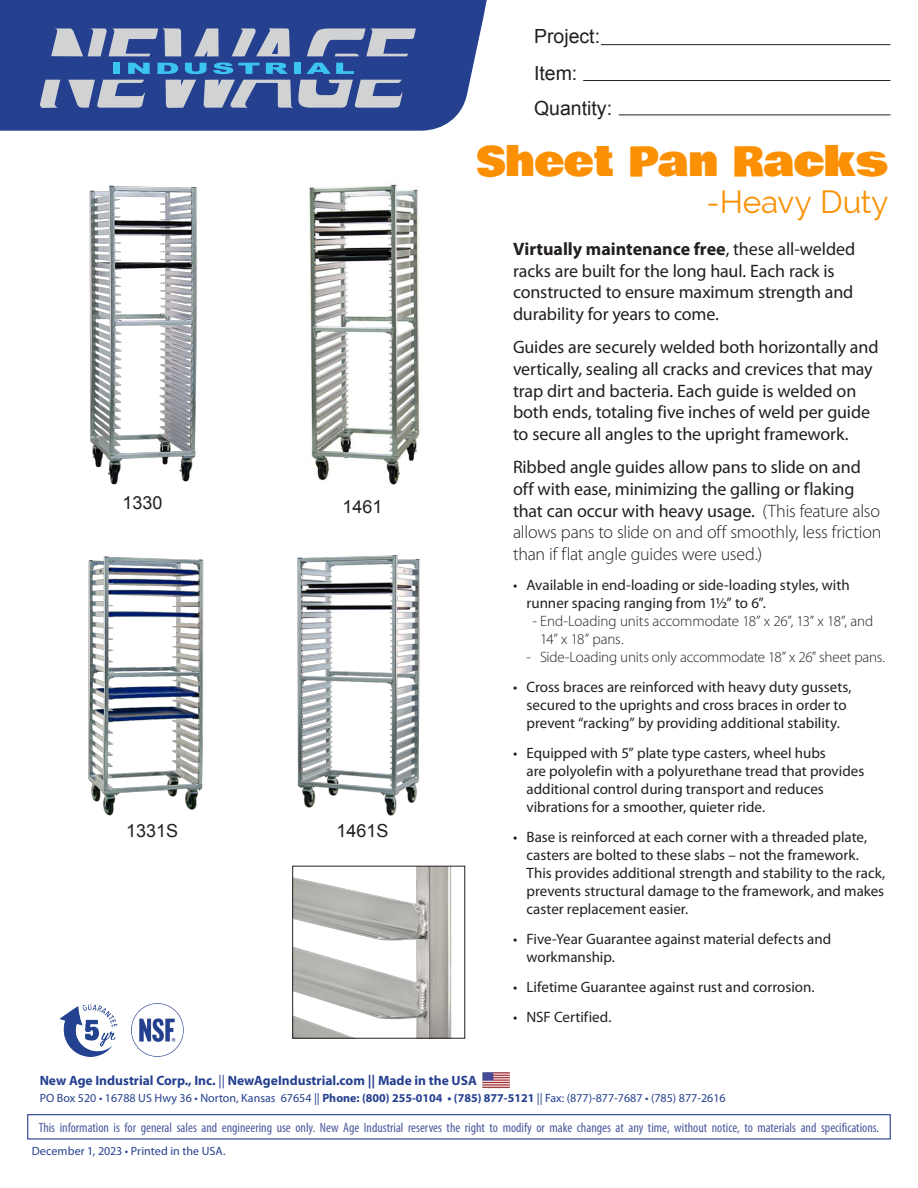
<style>
.page{position:relative;width:918px;height:1188px;background:#fff}
.page>*{position:absolute;margin:0;border:0;box-sizing:border-box;transform-origin:0 0}
.t1{font:40.5px "Bowlby One";letter-spacing:.005em;color:#fc9004}
.t2{font:31.5px "Raleway";letter-spacing:-.005em;color:#fc9004}
.t3{font:19.5px/37.3px "Arial";color:#231f20}
.t4{font:18px/21.6px "Myriad Pro";letter-spacing:-.01em;color:#231f20}
.t5{font:18px "Arial";color:#231f20}
.t6{font:15px/18px "Myriad Pro";color:#231f20}
.t7{font:300 15px/18px "Myriad Pro";letter-spacing:-.01em;color:#231f20}
.t8{font:condensed 13.5px "Myriad Pro";color:#4d5a9e}
.t9{font:700 13.5px "Myriad Pro";color:#25408f}
.t10{font:12px "Myriad Pro";color:#25408f}
.s1{font-weight:700}
.s2{font-weight:300}
.s3{font-weight:400}
</style>
<div class="page">
<svg style="left:0;top:0;width:487px;height:131px;background:#314b95"></svg>
<hr style="left:601px;top:44px;width:289px;height:1px;background:#231f20">
<hr style="left:583px;top:80px;width:307px;height:1px;background:#231f20">
<hr style="left:619px;top:115px;width:271px;height:1px;background:#231f20">
<div style="left:294px;top:63px;width:7px;height:11px;background:#3bc3f1"></div>
<svg style="left:306px;top:63px;width:48px;height:11px"></svg>
<svg style="left:40px;top:80px;width:20px;height:28px"></svg>
<svg style="left:68px;top:80px;width:77px;height:28px;background:#909bba"></svg>
<svg style="left:166px;top:80px;width:30px;height:28px"></svg>
<svg style="left:51px;top:28px;width:239px;height:46px;background:#637fb0"></svg>
<svg style="left:204px;top:80px;width:199px;height:28px;background:#8e99b9"></svg>
<svg style="left:307px;top:28px;width:109px;height:28px;background:#828fb4"></svg>
<div style="left:27px;top:1114px;width:864px;height:26px;border:1px solid #25408f"></div>
<img style="left:483px;top:1072px;width:26px;height:17px">
<img style="left:88px;top:556px;width:116px;height:260px">
<img style="left:60px;top:1004px;width:58px;height:52px">
<img style="left:131px;top:1004px;width:53px;height:53px">
<img style="left:297px;top:555px;width:123px;height:261px">
<img style="left:89px;top:185px;width:108px;height:300px">
<img style="left:309px;top:184px;width:111px;height:301px">
<img style="left:294px;top:868px;width:158px;height:169px">
<div style="left:292px;top:866px;width:173px;height:173px;border:1px solid #231f20"></div>
<p class="t5" style="left:122px;top:491px;width:42px">1330</p>
<p class="t5" style="left:342px;top:494px;width:42px">1461</p>
<p class="t5" style="left:126px;top:819px;width:54px">1331S</p>
<p class="t5" style="left:336px;top:819px;width:54px">1461S</p>
<h3 class="t3" style="left:534px;top:17px;width:68px">Project:<br>Item:</h3>
<h3 class="t3" style="left:534px;top:89px;width:80px">Quantity:</h3>
<p class="t1" style="left:476px;top:131px;width:414px">Sheet Pan Racks</p>
<p class="t2" style="left:706px;top:184px;width:184px">-Heavy Duty</p>
<p class="t4" style="left:513px;top:238px;width:344px"><span class="s1">Virtually maintenance free</span>, these all-welded racks are built for the long haul. Each rack is constructed to ensure maximum strength and durability for years to come.</p>
<p class="t4" style="left:513px;top:336px;width:367px">Guides are securely welded both horizontally and vertically, sealing all cracks and crevices that may trap dirt and bacteria. Each guide is welded on both ends, totaling five inches of weld per guide to secure all angles to the upright framework.</p>
<p class="t4" style="left:513px;top:456px;width:370px">Ribbed angle guides allow pans to slide on and off with ease, minimizing the galling or flaking that can occur with heavy usage. <span class="s2">(This feature also allows pans to slide on and off smoothly, less friction than if flat angle guides were used.)</span></p>
<p class="t6" style="left:526px;top:575px;width:325px;text-indent:-14px">• Available in end-loading or side-loading styles, with runner spacing ranging from 11/2” to 6”.</p>
<p class="t7" style="left:540px;top:612px;width:335px;text-indent:-8px">- End-Loading units accommodate 18” x 26”, 13” x 18”, and<br>14” x 18” pans.</p>
<p class="t7" style="left:526px;top:648px;width:360px">- Side-Loading units only accommodate 18” x 26” sheet pans.</p>
<p class="t6" style="left:513px;top:677px;width:340px;text-align:center">• Cross braces are reinforced with heavy duty gussets, secured to the uprights and cross braces in order to prevent “racking” by providing additional stability.</p>
<p class="t6" style="left:526px;top:743px;width:339px;text-indent:-14px">• Equipped with 5” plate type casters, wheel hubs<br>are polyolefin with a polyurethane tread that provides additional control during transport and reduces vibrations for a smoother, quieter ride.</p>
<p class="t6" style="left:526px;top:827px;width:360px;text-indent:-14px">• Base is reinforced at each corner with a threaded plate, casters are bolted to these slabs – not the framework.<br>This provides additional strength and stability to the rack, prevents structural damage to the framework, and makes caster replacement easier.</p>
<p class="t6" style="left:526px;top:929px;width:306px;text-indent:-13px">• Five-Year Guarantee against material defects and workmanship.</p>
<p class="t6" style="left:513px;top:977px;width:303px">• Lifetime Guarantee against rust and corrosion.</p>
<p class="t6" style="left:513px;top:1007px;width:100px">• NSF Certified.</p>
<p class="t9" style="left:40px;top:1072px;width:439px">New Age Industrial Corp., Inc. <span class="s3">||</span> NewAgeIndustrial.com || Made in the USA</p>
<p class="t10" style="left:40px;top:1090px;width:687px">PO Box 520 • 16788 US Hwy 36 • Norton, Kansas 67654 || <span class="s1">Phone: (800) 255-0104 • (785) 877-5121</span> || Fax: (877)-877-7687 • (785) 877-2616</p>
<p class="t8" style="left:39px;top:1119px;width:842px">This information is for general sales and engineering use only. New Age Industrial reserves the right to modify or make changes at any time, without notice, to materials and specifications.</p>
<p class="t10" style="left:32px;top:1143px;width:195px">December 1, 2023 • Printed in the USA.</p>
</div>
